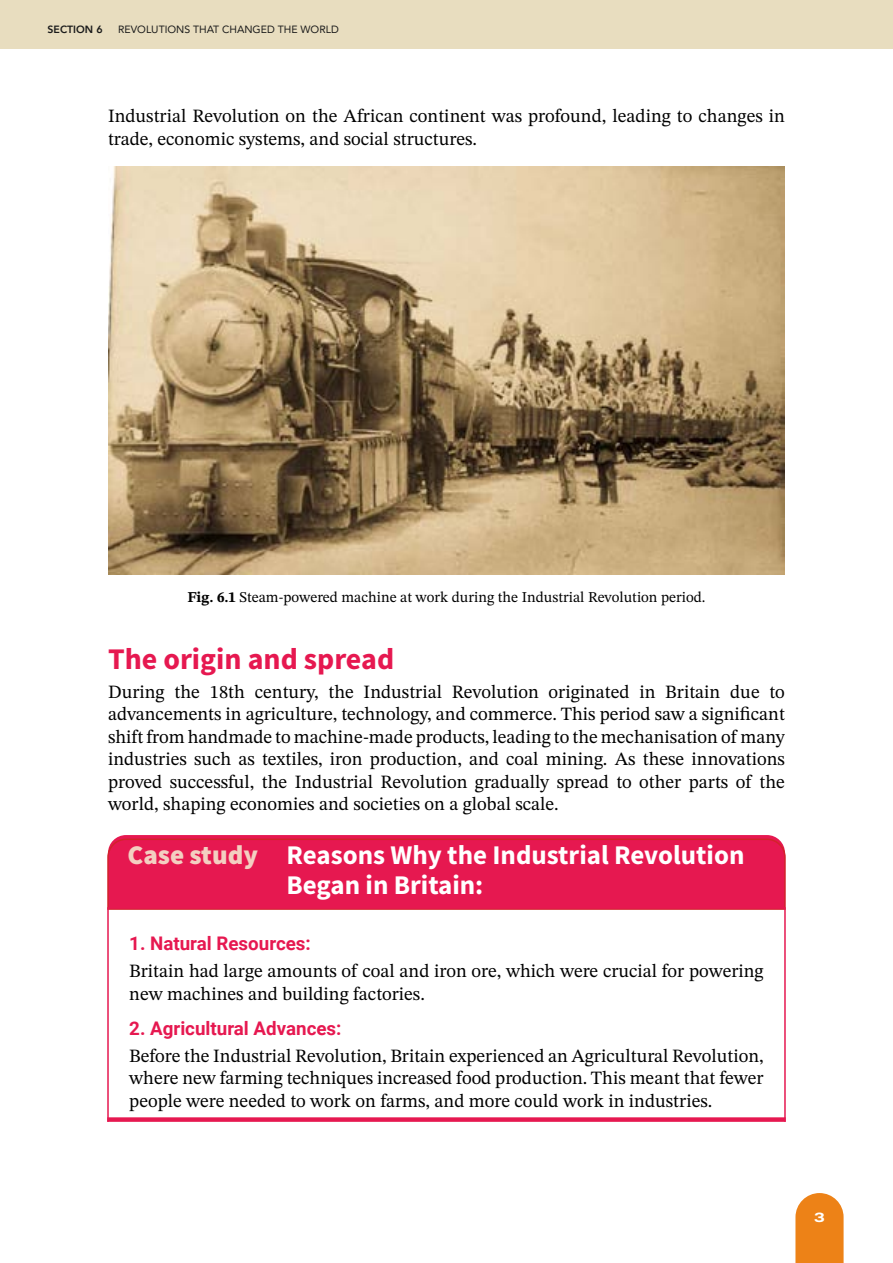
<style>
.page{position:relative;width:893px;height:1263px;background:#fff}
.page>*{position:absolute;margin:0;border:0;box-sizing:border-box;transform-origin:0 0}
.t1{font:700 30px "Source Sans Pro";color:#e61850}
.t2{font:700 27px/30px "Source Sans Pro";color:#fff}
.t3{font:18.75px/22.5px "STIX Two Text";color:#000}
.t4{font:700 18.75px "Roboto";color:#e61850}
.t5{font:15px "STIX Two Text";color:#000}
.t6{font:800 13.5px "Archivo Expanded";color:#fff}
.t7{font:10.5px "Avenir";color:#1a1a1a}
.t8{font:800 10.5px "Avenir";color:#1a1a1a}
.s1{font-weight:700}
.s2{font-weight:900;color:#f3cfc1}
</style>
<div class="page">
<div style="left:0;top:0;width:893px;height:49px;background:#e8ddbf"></div>
<svg style="left:795px;top:1193px;width:49px;height:70px;background:#ee8d2c"></svg>
<svg style="left:116px;top:835px;width:661px;height:3px;background:#e61e54"></svg>
<div style="left:107px;top:838px;width:679px;height:69px;background:#e61850"></div>
<div style="left:107px;top:907px;width:679px;height:215px;border:2px solid #e61850"></div>
<div style="left:107px;top:1117px;width:679px;height:5px;background:#e61850"></div>
<img style="left:108px;top:167px;width:676px;height:407px">
<p class="t8" style="left:48px;top:21px;width:57px">SECTION 6</p>
<p class="t7" style="left:118px;top:21px;width:222px">REVOLUTIONS THAT CHANGED THE WORLD</p>
<p class="t3" style="left:108px;top:105px;width:678px">Industrial Revolution on the African continent was profound, leading to changes in trade, economic systems, and social structures.</p>
<p class="t5" style="left:187px;top:586px;width:520px"><span class="s1">Fig. 6.1</span> Steam-powered machine at work during the Industrial Revolution period.</p>
<h1 class="t1" style="left:108px;top:639px;width:288px">The origin and spread</h1>
<p class="t3" style="left:108px;top:680px;width:678px;text-align:justify">During the 18th century, the Industrial Revolution originated in Britain due to advancements in agriculture, technology, and commerce. This period saw a significant shift from handmade to machine-made products, leading to the mechanisation of many industries such as textiles, iron production, and coal mining. As these innovations proved successful, the Industrial Revolution gradually spread to other parts of the world, shaping economies and societies on a global scale.</p>
<h2 class="t2" style="left:287px;top:839px;width:459px;text-indent:-159px"><span class="s2">Case study</span> Reasons Why the Industrial Revolution<br>Began in Britain:</h2>
<p class="t4" style="left:129px;top:930px;width:183px">1. Natural Resources:</p>
<p class="t3" style="left:129px;top:959px;width:636px">Britain had large amounts of coal and iron ore, which were crucial for powering new machines and building factories.</p>
<p class="t4" style="left:129px;top:1015px;width:214px">2. Agricultural Advances:</p>
<p class="t3" style="left:129px;top:1044px;width:636px;text-align:justify">Before the Industrial Revolution, Britain experienced an Agricultural Revolution, where new farming techniques increased food production. This meant that fewer people were needed to work on farms, and more could work in industries.</p>
<p class="t6" style="left:814px;top:1207px;width:12px">3</p>
</div>
